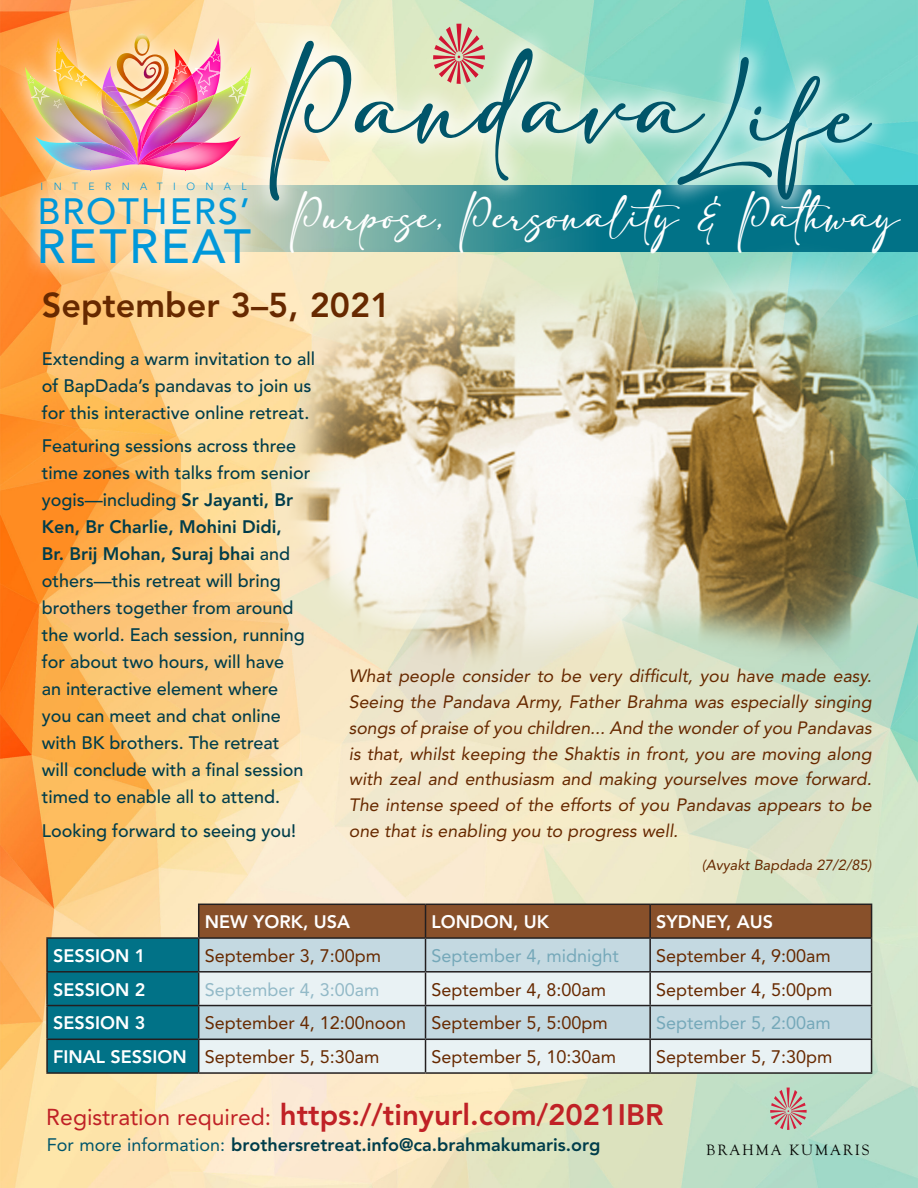
<style>
.page{position:relative;width:918px;height:1188px;background:#fff}
.page>*{position:absolute;margin:0;border:0;box-sizing:border-box;transform-origin:0 0}
.t1{font:81.15px "adelia";letter-spacing:.02em;color:#00556a}
.t2{font:74.25px "adelia";color:#00556a}
.t3{font:500 47.7px "Avenir";letter-spacing:.05em;color:#0098da}
.t4{font:500 36.3px "Avenir";letter-spacing:.05em;color:#0098da}
.t5{font:800 34.2px "Avenir";color:#672900}
.t6{font:31.65px "adelia";letter-spacing:.02em;color:#fff}
.t7{font:800 29.4px "Avenir";color:#c02126}
.t8{font:500 18px/27px "Avenir";color:#003d4b}
.t9{font:18px "Avenir";color:#672900}
.t10{font:800 18px "Avenir";color:#fff}
.t11{font:800 18px "Avenir";color:#003d4b}
.t12{font:18px "Avenir";color:#75a8b9}
.t13{font:18px "Avenir";color:#92b9c7}
.t14{font:italic 17.85px/26px "Avenir";color:#672900;text-align:justify}
.t15{font:15.45px "Goudy Old Style T";letter-spacing:.13em;color:#040503}
.t16{font:italic 14.55px "Avenir";color:#672900}
.t17{font:300 10.35px "Avenir";letter-spacing:1em;color:#0098da}
.s1{font-weight:800}
.s2{font-weight:400;font-size:22.95px}
.s3{font-weight:400;color:#00556a}
</style>
<div class="page">
<img style="left:0;top:0;width:918px;height:1188px">
<svg style="left:269px;top:186px;width:649px;height:52px;background:#298791"></svg>
<img style="left:257px;top:238px;width:661px;height:453px">
<svg style="left:770px;top:1088px;width:37px;height:42px;background:#bfa79f"></svg>
<div style="left:653px;top:33px;width:243px;height:191px;background:#fff;opacity:.75"></div>
<div style="left:244px;top:17px;width:485px;height:208px;background:#fff;opacity:.75"></div>
<div style="left:7px;top:16px;width:262px;height:266px;background:#fff;opacity:.75"></div>
<img style="left:56px;top:38px;width:19px;height:31px">
<img style="left:97px;top:89px;width:4px;height:5px">
<img style="left:25px;top:66px;width:21px;height:31px">
<img style="left:61px;top:94px;width:154px;height:42px">
<img style="left:104px;top:115px;width:34px;height:29px">
<img style="left:35px;top:136px;width:102px;height:34px">
<img style="left:73px;top:142px;width:64px;height:22px">
<img style="left:109px;top:145px;width:27px;height:18px">
<img style="left:138px;top:113px;width:1px;height:21px">
<img style="left:199px;top:38px;width:22px;height:13px">
<img style="left:188px;top:75px;width:10px;height:27px">
<img style="left:188px;top:91px;width:2px;height:11px">
<img style="left:232px;top:66px;width:19px;height:29px">
<img style="left:139px;top:102px;width:59px;height:34px">
<img style="left:139px;top:136px;width:102px;height:34px">
<img style="left:139px;top:142px;width:65px;height:22px">
<img style="left:140px;top:143px;width:33px;height:20px">
<svg style="left:137px;top:144px;width:5px;height:22px"></svg>
<img style="left:139px;top:144px;width:28px;height:19px">
<img style="left:56px;top:59px;width:18px;height:22px">
<svg style="left:53px;top:99px;width:9px;height:9px"></svg>
<svg style="left:195px;top:51px;width:26px;height:22px"></svg>
<img style="left:196px;top:61px;width:22px;height:23px">
<svg style="left:27px;top:76px;width:19px;height:22px"></svg>
<img style="left:32px;top:86px;width:18px;height:19px">
<svg style="left:199px;top:85px;width:9px;height:10px"></svg>
<svg style="left:56px;top:48px;width:6px;height:14px"></svg>
<img style="left:101px;top:34px;width:87px;height:79px">
<svg style="left:231px;top:76px;width:19px;height:20px"></svg>
<img style="left:229px;top:86px;width:16px;height:18px">
<svg style="left:68px;top:73px;width:20px;height:13px"></svg>
<svg style="left:47px;top:904px;width:824px;height:168px;background:#aabab8"></svg>
<hr style="left:198px;top:904px;width:228px;height:1px;background:#231f20">
<hr style="left:198px;top:905px;width:1px;height:32px;background:#231f20">
<hr style="left:426px;top:904px;width:224px;height:1px;background:#231f20">
<hr style="left:425px;top:905px;width:1px;height:32px;background:#231f20">
<hr style="left:650px;top:904px;width:222px;height:1px;background:#231f20">
<hr style="left:649px;top:905px;width:2px;height:32px;background:#231f20">
<hr style="left:871px;top:905px;width:1px;height:32px;background:#231f20">
<hr style="left:46px;top:937px;width:153px;height:2px;background:#231f20">
<hr style="left:46px;top:939px;width:2px;height:32px;background:#231f20">
<hr style="left:199px;top:937px;width:227px;height:2px;background:#231f20">
<hr style="left:198px;top:939px;width:1px;height:32px;background:#231f20">
<hr style="left:426px;top:937px;width:224px;height:2px;background:#231f20">
<hr style="left:425px;top:939px;width:1px;height:32px;background:#231f20">
<hr style="left:650px;top:937px;width:222px;height:2px;background:#231f20">
<hr style="left:649px;top:939px;width:2px;height:32px;background:#231f20">
<hr style="left:871px;top:939px;width:1px;height:32px;background:#231f20">
<hr style="left:46px;top:971px;width:153px;height:2px;background:#231f20">
<hr style="left:46px;top:973px;width:2px;height:32px;background:#231f20">
<hr style="left:199px;top:971px;width:227px;height:2px;background:#231f20">
<hr style="left:198px;top:973px;width:1px;height:32px;background:#231f20">
<hr style="left:426px;top:971px;width:224px;height:2px;background:#231f20">
<hr style="left:425px;top:973px;width:1px;height:32px;background:#231f20">
<hr style="left:650px;top:971px;width:222px;height:2px;background:#231f20">
<hr style="left:649px;top:973px;width:2px;height:32px;background:#231f20">
<hr style="left:871px;top:973px;width:1px;height:32px;background:#231f20">
<hr style="left:46px;top:1005px;width:153px;height:1px;background:#231f20">
<hr style="left:46px;top:1006px;width:2px;height:33px;background:#231f20">
<hr style="left:199px;top:1005px;width:227px;height:1px;background:#231f20">
<hr style="left:198px;top:1006px;width:1px;height:33px;background:#231f20">
<hr style="left:426px;top:1005px;width:224px;height:1px;background:#231f20">
<hr style="left:425px;top:1006px;width:1px;height:33px;background:#231f20">
<hr style="left:650px;top:1005px;width:222px;height:1px;background:#231f20">
<hr style="left:649px;top:1006px;width:2px;height:33px;background:#231f20">
<hr style="left:871px;top:1006px;width:1px;height:33px;background:#231f20">
<hr style="left:46px;top:1039px;width:153px;height:1px;background:#231f20">
<hr style="left:46px;top:1040px;width:2px;height:32px;background:#231f20">
<hr style="left:199px;top:1039px;width:227px;height:1px;background:#231f20">
<hr style="left:198px;top:1040px;width:1px;height:32px;background:#231f20">
<hr style="left:426px;top:1039px;width:224px;height:1px;background:#231f20">
<hr style="left:425px;top:1040px;width:1px;height:32px;background:#231f20">
<hr style="left:650px;top:1039px;width:222px;height:1px;background:#231f20">
<hr style="left:649px;top:1040px;width:2px;height:32px;background:#231f20">
<hr style="left:871px;top:1040px;width:1px;height:32px;background:#231f20">
<hr style="left:46px;top:1072px;width:153px;height:2px;background:#231f20">
<hr style="left:199px;top:1072px;width:227px;height:2px;background:#231f20">
<hr style="left:426px;top:1072px;width:224px;height:2px;background:#231f20">
<hr style="left:650px;top:1072px;width:222px;height:2px;background:#231f20">
<p class="t17" style="left:41px;top:181px;width:207px">INTERNATIONAL</p>
<p class="t4" style="left:37px;top:190px;width:214px">BROTHERS’</p>
<p class="t3" style="left:37px;top:219px;width:216px">RETREAT</p>
<p class="t1" style="left:270px;top:64px;width:433px">Pandava</p>
<p class="t2" style="left:677px;top:78px;width:193px">Life</p>
<p class="t6" style="left:290px;top:200px;width:611px">Purpose, Personality &amp; Pathway</p>
<p class="t5" style="left:42px;top:285px;width:350px">September 3–5, 2021</p>
<p class="t8" style="left:42px;top:345px;width:275px">Extending a warm invitation to all of BapDada’s pandavas to join us for this interactive online retreat.</p>
<p class="t8" style="left:42px;top:433px;width:270px">Featuring sessions across three time zones with talks from senior yogis—including <span class="s1">Sr Jayanti, Br<br>Ken, Br Charlie, Mohini Didi,<br>Br. Brij Mohan, Suraj bhai</span> and others—this retreat will bring brothers together from around the world. Each session, running for about two hours, will have<br>an interactive element where you can meet and chat online with BK brothers. The retreat will conclude with a final session timed to enable all to attend.</p>
<p class="t8" style="left:42px;top:818px;width:256px">Looking forward to seeing you!</p>
<p class="t14" style="left:349px;top:663px;width:524px">What people consider to be very difficult, you have made easy.<br>Seeing the Pandava Army, Father Brahma was especially singing songs of praise of you children... And the wonder of you Pandavas is that, whilst keeping the Shaktis in front, you are moving along with zeal and enthusiasm and making yourselves move forward.<br>The intense speed of the efforts of you Pandavas appears to be one that is enabling you to progress well.</p>
<p class="t16" style="left:702px;top:857px;width:171px">(Avyakt Bapdada 27/2/85)</p>
<p class="t10" style="left:205px;top:911px;width:147px">NEW YORK, USA</p>
<p class="t10" style="left:432px;top:911px;width:119px">LONDON, UK</p>
<p class="t10" style="left:656px;top:911px;width:118px">SYDNEY, AUS</p>
<p class="t10" style="left:53px;top:945px;width:94px">SESSION 1</p>
<p class="t9" style="left:205px;top:945px;width:178px">September 3, 7:00pm</p>
<p class="t12" style="left:432px;top:945px;width:189px">September 4, midnight</p>
<p class="t9" style="left:656px;top:945px;width:176px">September 4, 9:00am</p>
<p class="t10" style="left:53px;top:979px;width:94px">SESSION 2</p>
<p class="t13" style="left:205px;top:979px;width:176px">September 4, 3:00am</p>
<p class="t9" style="left:432px;top:979px;width:176px">September 4, 8:00am</p>
<p class="t9" style="left:656px;top:979px;width:178px">September 4, 5:00pm</p>
<p class="t10" style="left:53px;top:1012px;width:94px">SESSION 3</p>
<p class="t9" style="left:205px;top:1013px;width:203px">September 4, 12:00noon</p>
<p class="t9" style="left:432px;top:1013px;width:178px">September 5, 5:00pm</p>
<p class="t12" style="left:656px;top:1013px;width:176px">September 5, 2:00am</p>
<p class="t10" style="left:53px;top:1046px;width:135px">FINAL SESSION</p>
<p class="t9" style="left:205px;top:1046px;width:176px">September 5, 5:30am</p>
<p class="t9" style="left:432px;top:1046px;width:186px">September 5, 10:30am</p>
<p class="t9" style="left:656px;top:1046px;width:178px">September 5, 7:30pm</p>
<p class="t7" style="left:46px;top:1098px;width:619px"><span class="s2">Registration required:</span> https://tinyurl.com/2021IBR</p>
<p class="t11" style="left:47px;top:1135px;width:555px"><span class="s3">For more information:</span> brothersretreat.info@ca.brahmakumaris.org</p>
<p class="t15" style="left:706px;top:1141px;width:165px">BRAHMA KUMARIS</p>
</div>
